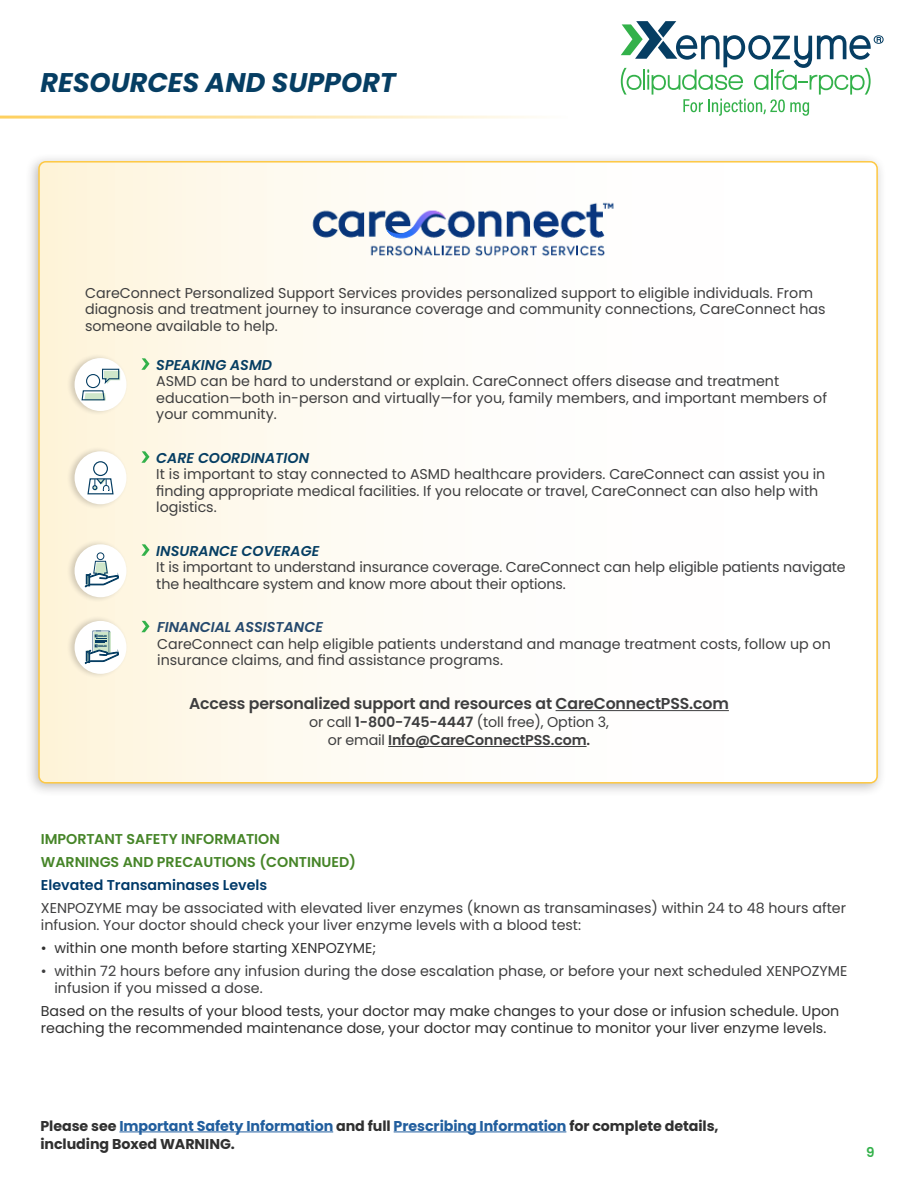
<style>
.page{position:relative;width:918px;height:1188px;background:#fff}
.page>*{position:absolute;margin:0;border:0;box-sizing:border-box;transform-origin:0 0}
.Headline{font:italic 700 27px "Poppins";color:#063e63}
.Headline-2{font:600 15.75px "Poppins";letter-spacing:-.01em;color:#3e3e3f}
.Headline-3{font:14.25px/16.5px "Poppins";color:#3e3e3f}
.t1{font:14.25px/16.5px "Poppins";color:#303030}
.t2{font:700 14.25px/18px "Poppins";letter-spacing:-.005em;color:#303030}
.Headline-4{font:600 14.25px/18px "Poppins";letter-spacing:-.01em;color:#3e3e3f;text-align:center}
.t3{font:600 14.25px "Poppins";color:#468528}
.ISI_H3{font:600 14.25px "Poppins";color:#003a69}
.t4{font:600 13.5px "Poppins";color:#33b14a}
.s1{font-weight:600;font-style:italic;color:#063e63}
.s2{font-weight:600;font-style:italic;color:#25496d}
.s3{font-weight:400}
.s4{color:#215e9e}
</style>
<div class="page">
<hr style="left:119px;top:1132px;width:214px;height:1px;background:#215e9e">
<hr style="left:394px;top:1132px;width:172px;height:1px;background:#215e9e">
<svg style="left:621px;top:21px;width:263px;height:95px"></svg>
<hr style="left:0;top:116px;width:568px;height:3px;background:#fec842">
<div style="left:25px;top:153px;width:862px;height:644px;background:#231f20;opacity:.3"></div>
<svg style="left:39px;top:162px;width:838px;height:621px"></svg>
<img style="left:273px;top:201px;width:375px;height:61px">
<hr style="left:556px;top:710px;width:173px;height:1px;background:#3e3e3f">
<hr style="left:388px;top:746px;width:199px;height:1px;background:#3e3e3f">
<svg style="left:141px;top:358px;width:9px;height:12px"></svg>
<svg style="left:141px;top:451px;width:9px;height:12px"></svg>
<svg style="left:141px;top:544px;width:9px;height:12px"></svg>
<svg style="left:141px;top:621px;width:9px;height:11px"></svg>
<div style="left:66px;top:353px;width:62px;height:63px;background:#231f20;opacity:.2"></div>
<div style="left:75px;top:358px;width:51px;height:53px;background:#fff;border-radius:50%"></div>
<svg style="left:81px;top:368px;width:39px;height:33px"></svg>
<div style="left:66px;top:539px;width:62px;height:63px;background:#231f20;opacity:.2"></div>
<div style="left:75px;top:544px;width:51px;height:53px;background:#fff;border-radius:50%"></div>
<svg style="left:85px;top:552px;width:34px;height:35px"></svg>
<div style="left:66px;top:446px;width:62px;height:63px;background:#231f20;opacity:.2"></div>
<div style="left:75px;top:451px;width:51px;height:53px;background:#fff;border-radius:50%"></div>
<div style="left:93px;top:461px;width:15px;height:15px;border:1px solid #063e63;border-radius:50%"></div>
<svg style="left:87px;top:478px;width:27px;height:17px"></svg>
<div style="left:66px;top:616px;width:62px;height:63px;background:#231f20;opacity:.2"></div>
<div style="left:75px;top:621px;width:51px;height:53px;background:#fff;border-radius:50%"></div>
<svg style="left:85px;top:631px;width:34px;height:33px"></svg>
<p class="Headline" style="left:40px;top:67px;width:357px">RESOURCES AND SUPPORT</p>
<p class="Headline-3" style="left:85px;top:284px;width:742px">CareConnect Personalized Support Services provides personalized support to eligible individuals. From diagnosis and treatment journey to insurance coverage and community connections, CareConnect has someone available to help.</p>
<p class="Headline-3" style="left:156px;top:357px;width:672px"><span class="s1">SPEAKING ASMD<br></span>ASMD can be hard to understand or explain. CareConnect offers disease and treatment education—both in-person and virtually—for you, family members, and important members of your community.</p>
<p class="Headline-3" style="left:156px;top:450px;width:671px"><span class="s1">CARE COORDINATION<br></span>It is important to stay connected to ASMD healthcare providers. CareConnect can assist you in finding appropriate medical facilities. If you relocate or travel, CareConnect can also help with logistics.</p>
<p class="Headline-3" style="left:156px;top:543px;width:691px"><span class="s1">INSURANCE COVERAGE<br></span>It is important to understand insurance coverage. CareConnect can help eligible patients navigate the healthcare system and know more about their options.</p>
<p class="Headline-3" style="left:157px;top:619px;width:675px"><span class="s2">FINANCIAL ASSISTANCE<br></span>CareConnect can help eligible patients understand and manage treatment costs, follow up on insurance claims, and find assistance programs.</p>
<p class="Headline-2" style="left:189px;top:695px;width:541px">Access personalized support and resources at CareConnectPSS.com</p>
<p class="Headline-4" style="left:309px;top:714px;width:301px"><span class="s3">or call</span> 1-800-745-4447 <span class="s3">(toll free), Option 3, or email</span> Info@CareConnectPSS.com.</p>
<p class="t3" style="left:41px;top:830px;width:240px">IMPORTANT SAFETY INFORMATION</p>
<p class="t3" style="left:41px;top:854px;width:317px">WARNINGS AND PRECAUTIONS (CONTINUED)</p>
<p class="ISI_H3" style="left:41px;top:877px;width:228px">Elevated Transaminases Levels</p>
<p class="Headline-3" style="left:41px;top:900px;width:807px">XENPOZYME may be associated with elevated liver enzymes (known as transaminases) within 24 to 48 hours after infusion. Your doctor should check your liver enzyme levels with a blood test:</p>
<p class="t1" style="left:41px;top:940px;width:337px">• within one month before starting XENPOZYME;</p>
<p class="Headline-3" style="left:54px;top:963px;width:794px;text-indent:-14px">• within 72 hours before any infusion during the dose escalation phase, or before your next scheduled XENPOZYME infusion if you missed a dose.</p>
<p class="t1" style="left:41px;top:1003px;width:800px">Based on the results of your blood tests, your doctor may make changes to your dose or infusion schedule. Upon reaching the recommended maintenance dose, your doctor may continue to monitor your liver enzyme levels.</p>
<p class="t2" style="left:40px;top:1117px;width:680px">Please see <span class="s4">Important Safety Information</span> and full <span class="s4">Prescribing Information</span> for complete details, including Boxed WARNING.</p>
<p class="t4" style="left:866px;top:1145px;width:10px">9</p>
</div>
